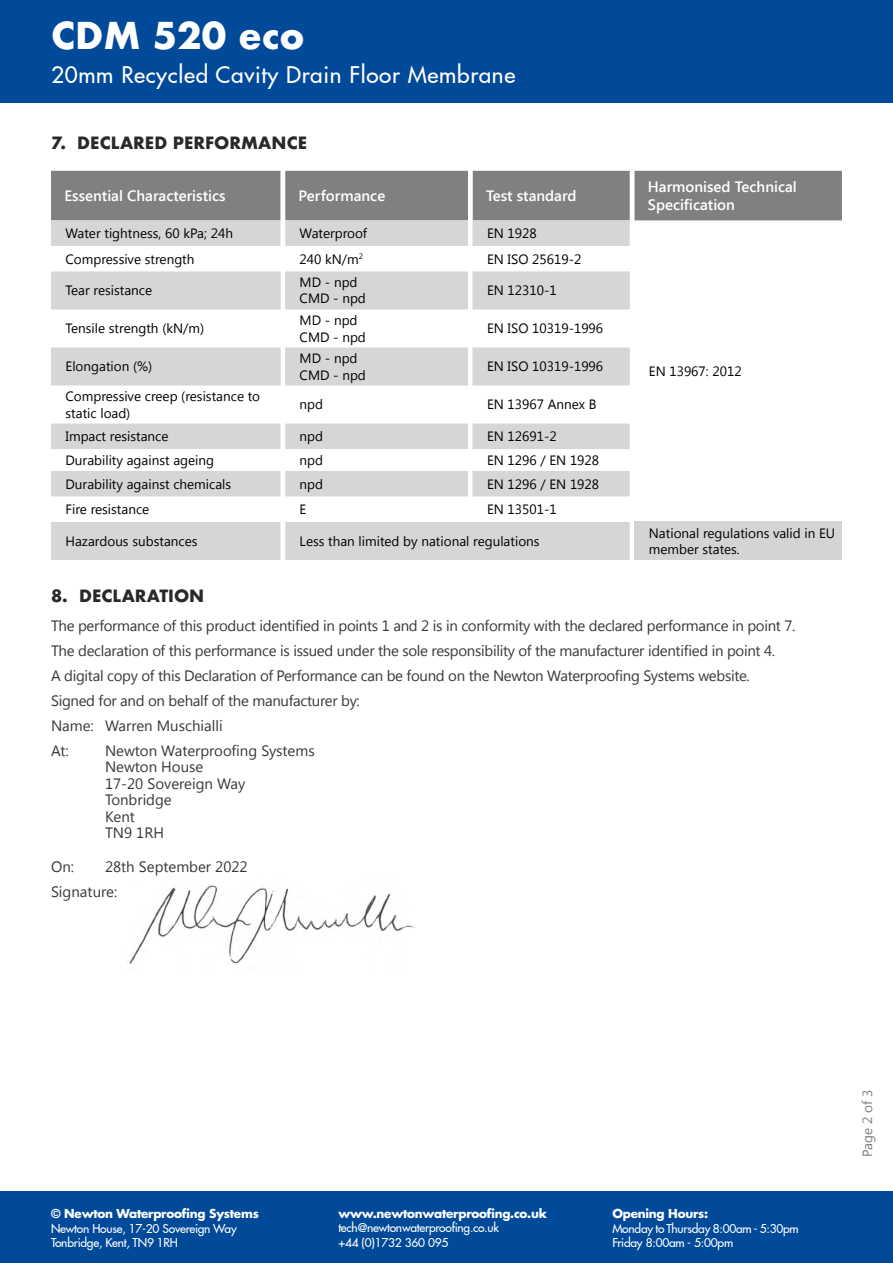
<style>
.page{position:relative;width:893px;height:1263px;background:#fff}
.page>*{position:absolute;margin:0;border:0;box-sizing:border-box;transform-origin:0 0}
.t1{font:700 36px "Futura";color:#fff}
.t2{font:500 22.5px "Futura LT Pro";letter-spacing:.03em;color:#fff}
.t3{font:700 16.5px "Futura";color:#292929}
.t4{font:15px/25px "Segoe UI";letter-spacing:-.02em;color:#383838}
.t5{font:15px/16.5px "Segoe UI";color:#383838}
.t6{font:600 15px/18px "Segoe UI";color:#fff}
.t7{font:13.5px/16.2px "Segoe UI";color:#000}
.t8{font:13.5px "Segoe UI";letter-spacing:-.01em;color:#7b7b7b}
.t9{font:500 12px/14.4px "Futura LT Pro";letter-spacing:-.02em;color:#fff}
.t10{font:700 12px "Futura LT Pro";letter-spacing:-.02em;color:#fff}
</style>
<div class="page">
<div style="left:0;top:0;width:893px;height:103px;background:#014a99"></div>
<div style="left:0;top:1191px;width:893px;height:72px;background:#014a99"></div>
<img style="left:126px;top:885px;width:288px;height:79px">
<div style="left:51px;top:171px;width:791px;height:49px;background:#808080"></div>
<div style="left:281px;top:171px;width:187px;height:49px;background:#808080"></div>
<div style="left:468px;top:171px;width:166px;height:49px;background:#808080"></div>
<svg style="left:51px;top:220px;width:230px;height:340px;fill:#d6d6d6"></svg>
<svg style="left:285px;top:220px;width:345px;height:340px;fill:#d6d6d6"></svg>
<div style="left:634px;top:522px;width:208px;height:38px;background:#d5d4d3"></div>
<h1 class="t1" style="left:51px;top:10px;width:255px">CDM 520 eco</h1>
<h2 class="t2" style="left:51px;top:58px;width:466px">20mm Recycled Cavity Drain Floor Membrane</h2>
<p class="t3" style="left:51px;top:131px;width:258px">7. DECLARED PERFORMANCE</p>
<p class="t6" style="left:65px;top:186px;width:163px">Essential Characteristics</p>
<p class="t6" style="left:299px;top:186px;width:88px">Performance</p>
<p class="t6" style="left:486px;top:186px;width:92px">Test standard</p>
<p class="t6" style="left:648px;top:177px;width:150px">Harmonised Technical<br>Specification</p>
<p class="t7" style="left:66px;top:225px;width:169px">Water tightness, 60 kPa; 24h</p>
<p class="t7" style="left:300px;top:225px;width:69px">Waterproof</p>
<p class="t7" style="left:487px;top:225px;width:51px">EN 1928</p>
<p class="t7" style="left:66px;top:250px;width:130px">Compressive strength</p>
<p class="t7" style="left:300px;top:250px;width:65px">240 kN/m<sup>2</sup></p>
<p class="t7" style="left:487px;top:250px;width:96px">EN ISO 25619-2</p>
<p class="t7" style="left:66px;top:282px;width:88px">Tear resistance</p>
<p class="t7" style="left:300px;top:274px;width:68px">MD - npd<br>CMD - npd</p>
<p class="t7" style="left:487px;top:282px;width:71px">EN 12310-1</p>
<p class="t7" style="left:66px;top:320px;width:140px">Tensile strength (kN/m)</p>
<p class="t7" style="left:300px;top:312px;width:68px">MD - npd<br>CMD - npd</p>
<p class="t7" style="left:487px;top:320px;width:118px">EN ISO 10319-1996</p>
<p class="t7" style="left:66px;top:358px;width:88px">Elongation (%)</p>
<p class="t7" style="left:300px;top:350px;width:68px">MD - npd<br>CMD - npd</p>
<p class="t7" style="left:487px;top:358px;width:118px">EN ISO 10319-1996</p>
<p class="t7" style="left:66px;top:388px;width:196px">Compressive creep (resistance to static load)</p>
<p class="t7" style="left:300px;top:396px;width:25px">npd</p>
<p class="t7" style="left:487px;top:396px;width:111px">EN 13967 Annex B</p>
<p class="t7" style="left:66px;top:428px;width:105px">Impact resistance</p>
<p class="t7" style="left:300px;top:428px;width:25px">npd</p>
<p class="t7" style="left:487px;top:428px;width:71px">EN 12691-2</p>
<p class="t7" style="left:66px;top:451px;width:150px">Durability against ageing</p>
<p class="t7" style="left:300px;top:451px;width:25px">npd</p>
<p class="t7" style="left:487px;top:451px;width:114px">EN 1296 / EN 1928</p>
<p class="t7" style="left:66px;top:475px;width:167px">Durability against chemicals</p>
<p class="t7" style="left:300px;top:475px;width:25px">npd</p>
<p class="t7" style="left:487px;top:475px;width:114px">EN 1296 / EN 1928</p>
<p class="t7" style="left:66px;top:501px;width:85px">Fire resistance</p>
<p class="t7" style="left:300px;top:501px;width:8px">E</p>
<p class="t7" style="left:487px;top:501px;width:71px">EN 13501-1</p>
<p class="t7" style="left:66px;top:532px;width:134px">Hazardous substances</p>
<p class="t7" style="left:300px;top:532px;width:241px">Less than limited by national regulations</p>
<p class="t7" style="left:649px;top:524px;width:188px">National regulations valid in EU member states.</p>
<p class="t7" style="left:649px;top:363px;width:94px">EN 13967: 2012</p>
<p class="t3" style="left:51px;top:583px;width:155px">8. DECLARATION</p>
<p class="t4" style="left:51px;top:612px;width:746px">The performance of this product identified in points 1 and 2 is in conformity with the declared performance in point 7.<br>The declaration of this performance is issued under the sole responsibility of the manufacturer identified in point 4.<br>A digital copy of this Declaration of Performance can be found on the Newton Waterproofing Systems website.<br>Signed for and on behalf of the manufacturer by:<br>Name: Warren Muschialli<br>At:</p>
<p class="t5" style="left:105px;top:741px;width:211px">Newton Waterproofing Systems<br>Newton House<br>17-20 Sovereign Way<br>Tonbridge<br>Kent<br>TN9 1RH</p>
<p class="t5" style="left:51px;top:853px;width:198px;line-height:25px;text-indent:54px">28th September 2022<br>Signature:</p>
<p class="t4" style="left:51px;top:853px;width:25px">On:</p>
<p class="t10" style="left:51px;top:1204px;width:209px">© Newton Waterproofing Systems</p>
<p class="t9" style="left:51px;top:1220px;width:187px">Newton House, 17-20 Sovereign Way<br>Tonbridge, Kent, TN9 1RH</p>
<p class="t10" style="left:338px;top:1204px;width:210px">www.newtonwaterproofing.co.uk</p>
<p class="t9" style="left:338px;top:1220px;width:162px">tech@newtonwaterproofing.co.uk +44 (0)1732 360 095</p>
<p class="t10" style="left:612px;top:1204px;width:97px">Opening Hours:</p>
<p class="t9" style="left:612px;top:1220px;width:188px">Monday to Thursday 8:00am - 5:30pm<br>Friday 8:00am - 5:00pm</p>
<p class="t8" style="left:858px;top:1157px;width:68px;rotate:-90deg">Page 2 of 3</p>
</div>
